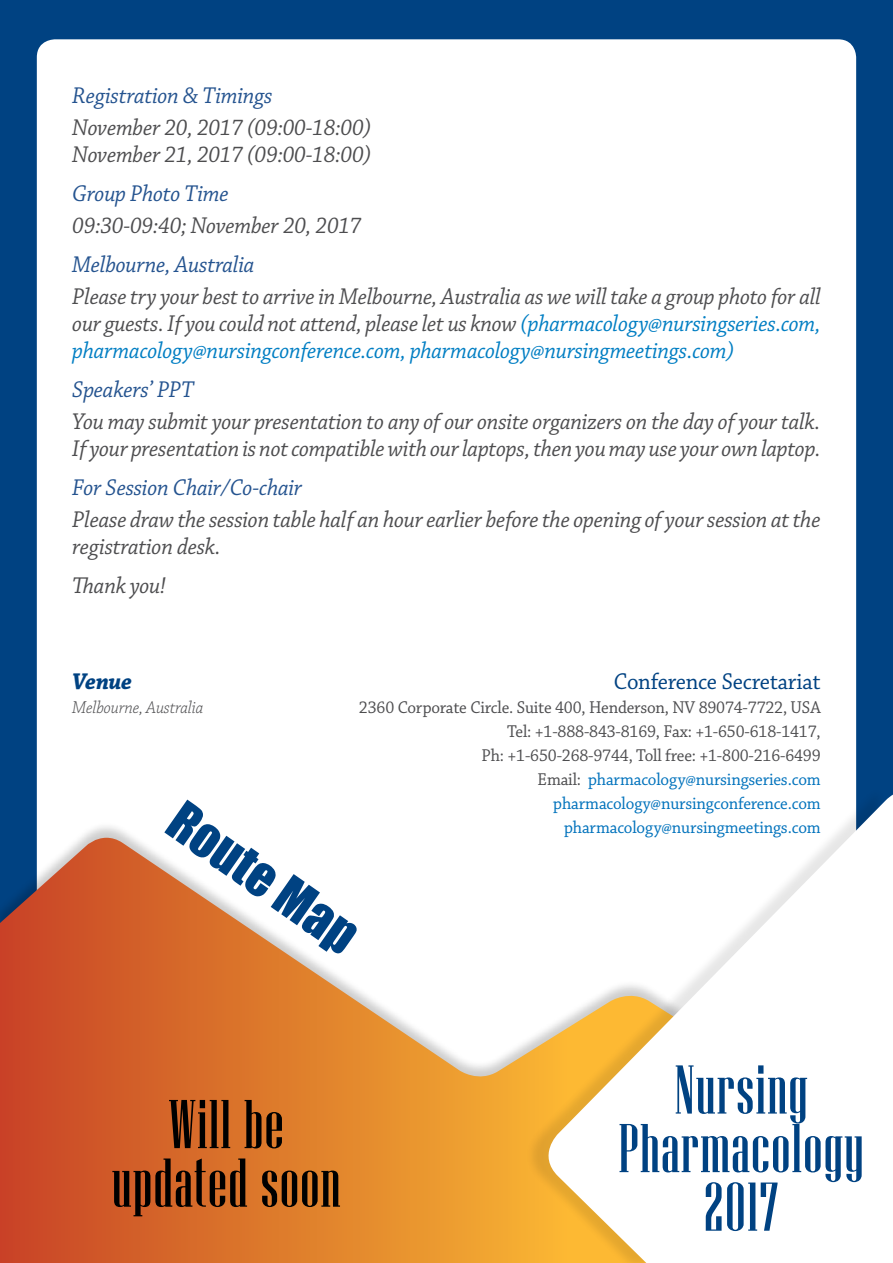
<style>
.page{position:relative;width:893px;height:1263px;background:#004282}
.page>*{position:absolute;margin:0;border:0;box-sizing:border-box;transform-origin:0 0}
.t1{font:68.85px/58.5px "Niagara Solid";letter-spacing:.02em;color:#004282;text-align:center}
.t2{font:68.85px/58.5px "Niagara Solid";letter-spacing:.02em;color:#000;text-align:center}
.t3{font:50.7px "Impact";color:#004282}
.t4{font:italic 24px/27px "Chaparral Pro";letter-spacing:-.01em;color:#4d4d4f;scale:.95 1}
.t5{font:italic 24px "Chaparral Pro";letter-spacing:-.01em;color:#24538f;scale:.95 1}
.t6{font:24px "Chaparral Pro";letter-spacing:-.01em;color:#004282;scale:.95 1}
.t7{font:italic 700 24px "Chaparral Pro";letter-spacing:-.01em;color:#004282;scale:.95 1}
.t8{font:18px/24px "Chaparral Pro";letter-spacing:-.01em;color:#4d4d4f;text-align:right;scale:.95 1}
.t9{font:italic 300 18px "Chaparral Pro";letter-spacing:-.01em;color:#4d4d4f;scale:.95 1}
.s1{color:#007ec3}
.s2{color:#0072bc}
</style>
<div class="page">
<div style="left:37px;top:39px;width:819px;height:1069px;background:#fff;border-radius:18px"></div>
<div style="left:0;top:821px;width:893px;height:442px;background:#000;opacity:.2"></div>
<svg style="left:0;top:838px;width:526px;height:425px"></svg>
<div style="left:526px;top:787px;width:360px;height:476px;background:#000;opacity:.1"></div>
<svg style="left:537px;top:795px;width:356px;height:468px"></svg>
<p class="t5" style="left:72px;top:83px;width:212px">Registration &amp; Timings</p>
<p class="t4" style="left:72px;top:115px;width:316px">November 20, 2017 (09:00-18:00)<br>November 21, 2017 (09:00-18:00)</p>
<p class="t5" style="left:72px;top:181px;width:166px">Group Photo Time</p>
<p class="t4" style="left:72px;top:212px;width:306px">09:30-09:40; November 20, 2017</p>
<p class="t5" style="left:72px;top:252px;width:193px">Melbourne, Australia</p>
<p class="t4" style="left:72px;top:283px;width:789px;text-align:justify">Please try your best to arrive in Melbourne, Australia as we will take a group photo for all our guests. If you could not attend, please let us know <span class="s1">(pharmacology@nursingseries.com, pharmacology@nursingconference.com, pharmacology@nursingmeetings.com)</span></p>
<p class="t5" style="left:72px;top:377px;width:129px">Speakers’ PPT</p>
<p class="t4" style="left:72px;top:408px;width:789px">You may submit your presentation to any of our onsite organizers on the day of your talk.<br>If your presentation is not compatible with our laptops, then you may use your own laptop.</p>
<p class="t5" style="left:72px;top:475px;width:244px">For Session Chair/Co-chair</p>
<p class="t4" style="left:72px;top:506px;width:789px">Please draw the session table half an hour earlier before the opening of your session at the registration desk.</p>
<p class="t4" style="left:72px;top:573px;width:100px">Thank you!</p>
<p class="t6" style="left:614px;top:668px;width:219px">Conference Secretariat</p>
<p class="t8" style="left:359px;top:696px;width:487px">2360 Corporate Circle. Suite 400, Henderson, NV 89074-7722, USA Tel: +1-888-843-8169, Fax: +1-650-618-1417,<br>Ph: +1-650-268-9744, Toll free: +1-800-216-6499<br>Email: <span class="s2">pharmacology@nursingseries.com pharmacology@nursingconference.com pharmacology@nursingmeetings.com</span></p>
<p class="t7" style="left:72px;top:667px;width:65px">Venue</p>
<p class="t9" style="left:72px;top:697px;width:139px">Melbourne, Australia</p>
<h2 class="t3" style="left:197px;top:783px;width:219px;rotate:35deg">Route Map</h2>
<h1 class="t2" style="left:112px;top:1095px;width:230px">Will be updated soon</h1>
<h1 class="t1" style="left:618px;top:1061px;width:247px">Nursing<br>Pharmacology<br>2017</h1>
</div>
